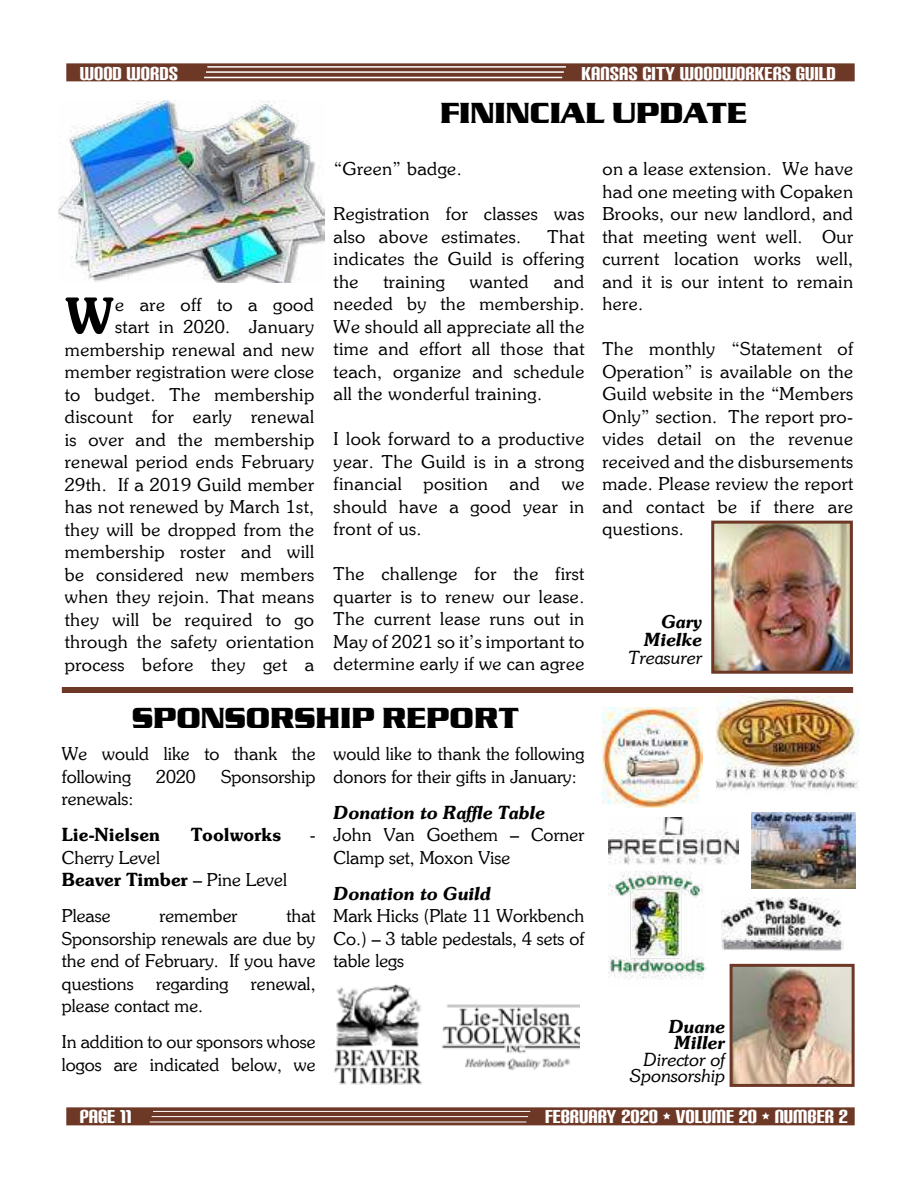
<style>
.page{position:relative;width:918px;height:1188px;background:#fff}
.page>*{position:absolute;margin:0;border:0;box-sizing:border-box;transform-origin:0 0}
.t1{font:49.05px "Souvienne Bold SWFTE";color:#000}
.t2{font:700 30px "Serpentine D";color:#000}
.t3{font:22.5px "Carbon Block";color:#fff}
.t4{font:18px/22.5px "Souvienne Regular SWFTE";letter-spacing:.02em;color:#000;text-align:justify}
.t5{font:18px/22.5px "Souvienne Regular SWFTE";color:#000}
.t6{font:18px/16.5px "Souvienne Bold Italic SWFTE";color:#000;text-align:center}
.t7{font:18px "Souvienne Bold SWFTE";color:#000}
.t8{font:18px/16.5px "Souvienne Italic SWFTE";color:#000;text-align:right}
.s1{font-family:"Souvienne Regular SWFTE"}
</style>
<div class="page">
<div style="left:62px;top:687px;width:791px;height:6px;background:#6e3827"></div>
<img style="left:717px;top:696px;width:142px;height:95px">
<img style="left:334px;top:984px;width:88px;height:101px">
<img style="left:608px;top:817px;width:130px;height:47px">
<img style="left:602px;top:708px;width:100px;height:100px">
<img style="left:751px;top:812px;width:105px;height:77px">
<img style="left:721px;top:898px;width:122px;height:52px">
<img style="left:608px;top:861px;width:98px;height:118px">
<img style="left:441px;top:1004px;width:139px;height:67px">
<img style="left:734px;top:968px;width:117px;height:115px">
<div style="left:730px;top:964px;width:125px;height:123px;border:3px solid #6e3827"></div>
<div style="left:66px;top:63px;width:789px;height:18px;background:#6e3827"></div>
<hr style="left:207px;top:66px;width:359px;height:2px;background:#fff">
<hr style="left:204px;top:77px;width:358px;height:1px;background:#fff">
<hr style="left:206px;top:71px;width:358px;height:2px;background:#fff">
<div style="left:66px;top:1107px;width:789px;height:18px;background:#6e3827"></div>
<hr style="left:153px;top:1111px;width:377px;height:1px;background:#fff">
<hr style="left:150px;top:1122px;width:376px;height:1px;background:#fff">
<hr style="left:152px;top:1116px;width:376px;height:1px;background:#fff">
<img style="left:715px;top:525px;width:134px;height:145px">
<div style="left:711px;top:521px;width:142px;height:153px;border:3px solid #6e3827"></div>
<img style="left:59px;top:100px;width:265px;height:182px">
<p class="t3" style="left:80px;top:59px;width:100px">WOOD WORDS</p>
<p class="t3" style="left:581px;top:59px;width:256px">KANSAS CITY WOODWORKERS GUILD</p>
<h2 class="t2" style="left:440px;top:103px;width:308px">FININCIAL UPDATE</h2>
<p class="t4" style="left:65px;top:294px;width:251px;text-align:right">e are off to a good<br>start in 2020. January membership renewal and new member registration were close to budget. The membership discount for early renewal is over and the membership renewal period ends February<br>29th. If a 2019 Guild member has not renewed by March 1st, they will be dropped from the membership roster and will be considered new members when they rejoin. That means they will be required to go through the safety orientation process before they get a</p>
<h1 class="t1" style="left:65px;top:297px;width:51px">W</h1>
<p class="t4" style="left:334px;top:158px;width:130px">“Green” badge.</p>
<p class="t4" style="left:334px;top:203px;width:252px">Registration for classes was also above estimates.</p>
<p class="t4" style="left:334px;top:226px;width:252px;text-indent:214px">That indicates the Guild is offering the</p>
<p class="t4" style="left:334px;top:271px;width:252px;text-indent:220px">and needed by the membership.<br>We should all appreciate all the time and effort all those that teach, organize and schedule all the wonderful training.</p>
<p class="t4" style="left:334px;top:428px;width:252px">I look forward to a productive year. The Guild is in a strong financial position and we should have a good year in front of us.</p>
<p class="t4" style="left:334px;top:563px;width:252px">The challenge for the first quarter is to renew our lease.<br>The current lease runs out in May of 2021 so it’s important to determine early if we can agree</p>
<p class="t4" style="left:384px;top:271px;width:63px">training</p>
<p class="t4" style="left:470px;top:271px;width:60px">wanted</p>
<h2 class="t2" style="left:132px;top:708px;width:388px">SPONSORSHIP REPORT</h2>
<p class="t5" style="left:62px;top:744px;width:255px">We would like to thank the following</p>
<p class="t4" style="left:156px;top:766px;width:41px">2020</p>
<p class="t5" style="left:221px;top:766px;width:96px">Sponsorship</p>
<p class="t5" style="left:62px;top:789px;width:73px">renewals:</p>
<p class="t7" style="left:62px;top:828px;width:100px">Lie-Nielsen</p>
<p class="t7" style="left:191px;top:828px;width:92px">Toolworks</p>
<p class="t4" style="left:310px;top:825px;width:7px">-</p>
<p class="t5" style="left:62px;top:847px;width:100px">Cherry Level</p>
<p class="t7" style="left:62px;top:873px;width:227px">Beaver Timber <span class="s1">– Pine Level</span></p>
<p class="t4" style="left:62px;top:906px;width:50px">Please</p>
<p class="t5" style="left:159px;top:906px;width:80px">remember</p>
<p class="t4" style="left:62px;top:906px;width:255px;text-indent:225px">that Sponsorship renewals are due by the end of February. If you have questions</p>
<p class="t5" style="left:156px;top:973px;width:74px">regarding</p>
<p class="t5" style="left:251px;top:973px;width:66px">renewal,</p>
<p class="t5" style="left:62px;top:989px;width:255px;line-height:36px">please contact me.<br>In addition to our sponsors whose</p>
<p class="t5" style="left:62px;top:1054px;width:255px">logos are indicated below, we</p>
<p class="t5" style="left:334px;top:744px;width:252px">would like to thank the following donors for their gifts in January:</p>
<p class="t6" style="left:334px;top:806px;width:213px">Donation to Raffle Table</p>
<p class="t5" style="left:334px;top:825px;width:252px">John Van Goethem – Corner<br>Clamp set, Moxon Vise</p>
<p class="t6" style="left:334px;top:887px;width:159px">Donation to Guild</p>
<p class="t4" style="left:334px;top:906px;width:252px">Mark Hicks (Plate 11 Workbench Co.) – 3 table pedestals, 4 sets of table legs</p>
<p class="t4" style="left:602px;top:158px;width:252px">on a lease extension. We have had one meeting with Copaken Brooks, our new landlord, and that meeting went well. Our current location works well, and it is our intent to remain here.</p>
<p class="t4" style="left:602px;top:338px;width:252px">The monthly “Statement of Operation” is available on the Guild website in the “Members Only” section. The report pro&shy;vides detail on the revenue received and the disbursements made. Please review the report and contact be if there are questions.</p>
<p class="t6" style="left:644px;top:614px;width:59px;line-height:18px;text-align:right">Gary<br>Mielke</p>
<p class="t8" style="left:629px;top:651px;width:75px">Treasurer</p>
<p class="t6" style="left:669px;top:1019px;width:58px">Duane<br>Miller</p>
<p class="t8" style="left:630px;top:1052px;width:97px">Director of<br>Sponsorship</p>
<p class="t3" style="left:80px;top:1102px;width:53px">PAGE 11</p>
<p class="t3" style="left:545px;top:1102px;width:304px">FEBRUARY 2020 • VOLUME 20 • NUMBER 2</p>
</div>
